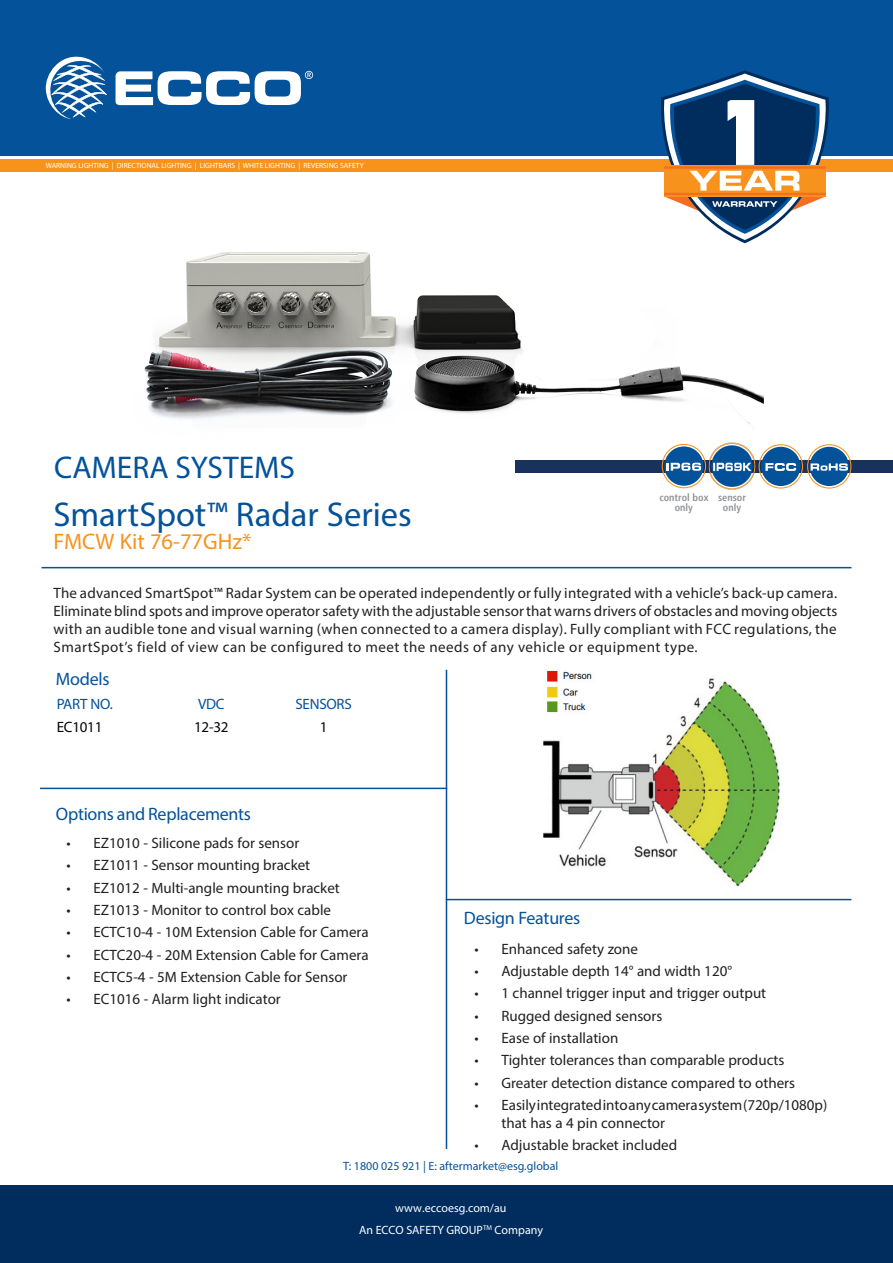
<style>
.page{position:relative;width:893px;height:1263px;background:#fff}
.page>*{position:absolute;margin:0;border:0;box-sizing:border-box;transform-origin:0 0}
.t1{font:34.5px "Myriad Pro";color:#04529a}
.t2{font:31.5px "Myriad Pro";color:#04529a}
.t3{font:22.5px "Myriad Pro";color:#f7931d}
.t4{font:18px "Myriad Pro";letter-spacing:-.015em;color:#04529a}
.Body_text{font:15px/18px "Myriad Pro";color:#231f20;text-align:justify}
.t5{font:15px "Myriad Pro";letter-spacing:-.015em;color:#04529a}
.t6{font:15px "Myriad Pro";letter-spacing:-.015em;color:#040503}
.t7{font:12px/21.8px "Myriad Pro";color:#fff;text-align:center}
.t8{font:12px "Myriad Pro";color:#04529a}
.t9{font:700 condensed 10.35px "Frutiger LT";color:#939598}
.t10{font:7.5px "Myriad Pro";color:#fff}
</style>
<div class="page">
<div style="left:0;top:1185px;width:893px;height:78px;background:#002d5e"></div>
<div style="left:516px;top:460px;width:377px;height:12px;background:#19315d"></div>
<div style="left:0;top:159px;width:893px;height:13px;background:#f7931d"></div>
<div style="left:0;top:0;width:893px;height:155px;background:#04529a"></div>
<svg style="left:46px;top:57px;width:61px;height:62px"></svg>
<svg style="left:116px;top:71px;width:197px;height:35px"></svg>
<svg style="left:661px;top:70px;width:168px;height:134px"></svg>
<hr style="left:42px;top:567px;width:809px;height:1px;background:#04529a">
<hr style="left:446px;top:670px;width:1px;height:479px;background:#04529a">
<svg style="left:759px;top:444px;width:92px;height:45px"></svg>
<hr style="left:40px;top:788px;width:407px;height:1px;background:#04529a">
<img style="left:144px;top:165px;width:664px;height:264px">
<img style="left:543px;top:670px;width:240px;height:217px">
<hr style="left:446px;top:899px;width:405px;height:1px;background:#04529a">
<svg style="left:662px;top:444px;width:44px;height:44px"></svg>
<img style="left:707px;top:442px;width:50px;height:48px">
<p class="t10" style="left:46px;top:161px;width:320px">WARNING LIGHTING | DIRECTIONAL LIGHTING | LIGHTBARS | WHITE LIGHTING | REVERSING SAFETY</p>
<h2 class="t2" style="left:54px;top:448px;width:243px">CAMERA SYSTEMS</h2>
<p class="t9" style="left:659px;top:491px;width:51px">control box</p>
<p class="t9" style="left:675px;top:501px;width:20px">only</p>
<p class="t9" style="left:718px;top:491px;width:29px">sensor</p>
<p class="t9" style="left:723px;top:501px;width:20px">only</p>
<p class="t1" style="left:53px;top:493px;width:360px">SmartSpot™ Radar Series</p>
<p class="t3" style="left:53px;top:527px;width:200px">FMCW Kit 76-77GHz*</p>
<p class="Body_text" style="left:54px;top:583px;width:785px">The advanced SmartSpot™ Radar System can be operated independently or fully integrated with a vehicle’s back-up camera.<br>Eliminate blind spots and improve operator safety with the adjustable sensor that warns drivers of obstacles and moving objects with an audible tone and visual warning (when connected to a camera display). Fully compliant with FCC regulations, the SmartSpot’s field of view can be configured to meet the needs of any vehicle or equipment type.</p>
<p class="t4" style="left:56px;top:668px;width:55px">Models</p>
<p class="t5" style="left:57px;top:695px;width:58px">PART NO.</p>
<p class="t5" style="left:198px;top:695px;width:28px">VDC</p>
<p class="t5" style="left:295px;top:695px;width:58px">SENSORS</p>
<p class="t6" style="left:57px;top:718px;width:47px">EC1011</p>
<p class="t6" style="left:194px;top:718px;width:36px">12-32</p>
<p class="t6" style="left:320px;top:718px;width:9px">1</p>
<p class="t4" style="left:56px;top:803px;width:197px">Options and Replacements</p>
<p class="Body_text" style="left:66px;top:834px;width:234px">• EZ1010 - Silicone pads for sensor</p>
<p class="Body_text" style="left:66px;top:856px;width:245px">• EZ1011 - Sensor mounting bracket</p>
<p class="Body_text" style="left:66px;top:878px;width:275px">• EZ1012 - Multi-angle mounting bracket</p>
<p class="Body_text" style="left:66px;top:901px;width:266px">• EZ1013 - Monitor to control box cable</p>
<p class="Body_text" style="left:66px;top:923px;width:304px">• ECTC10-4 - 10M Extension Cable for Camera</p>
<p class="Body_text" style="left:66px;top:945px;width:304px">• ECTC20-4 - 20M Extension Cable for Camera</p>
<p class="Body_text" style="left:66px;top:967px;width:283px">• ECTC5-4 - 5M Extension Cable for Sensor</p>
<p class="Body_text" style="left:66px;top:990px;width:216px">• EC1016 - Alarm light indicator</p>
<p class="t4" style="left:464px;top:907px;width:118px">Design Features</p>
<p class="Body_text" style="left:474px;top:939px;width:165px">• Enhanced safety zone</p>
<p class="Body_text" style="left:474px;top:962px;width:259px">• Adjustable depth 14° and width 120°</p>
<p class="Body_text" style="left:474px;top:984px;width:293px">• 1 channel trigger input and trigger output</p>
<p class="Body_text" style="left:474px;top:1006px;width:189px">• Rugged designed sensors</p>
<p class="Body_text" style="left:474px;top:1029px;width:145px">• Ease of installation</p>
<p class="Body_text" style="left:474px;top:1051px;width:312px">• Tighter tolerances than comparable products</p>
<p class="Body_text" style="left:474px;top:1073px;width:322px">• Greater detection distance compared to others</p>
<p class="Body_text" style="left:501px;top:1096px;width:327px;text-indent:-27px">• Easily integrated into any camera system (720p/1080p) that has a 4 pin connector</p>
<p class="Body_text" style="left:474px;top:1136px;width:204px">• Adjustable bracket included</p>
<p class="t8" style="left:343px;top:1158px;width:217px">T: 1800 025 921 | E: aftermarket@esg.global</p>
<p class="t7" style="left:359px;top:1197px;width:185px">www.eccoesg.com/au<br>An ECCO SAFETY GROUP<sup>TM</sup> Company</p>
</div>
